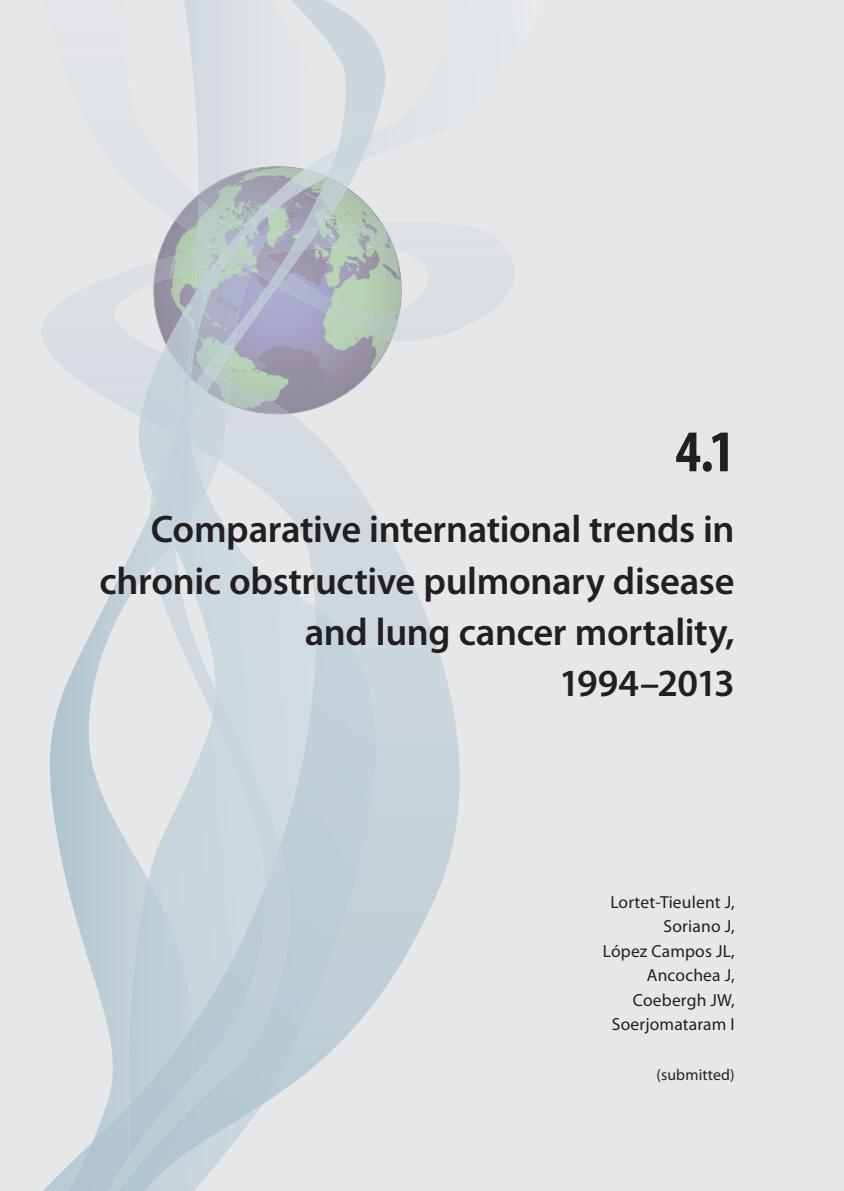
<style>
.page{position:relative;width:844px;height:1191px;background:#fff}
.page>*{position:absolute;margin:0;border:0;box-sizing:border-box;transform-origin:0 0}
.t1{font:700 condensed 59.5px "Myriad Pro";color:#231f20}
.t2{font:600 38.5px/51.3px "Myriad Pro";letter-spacing:-.01em;color:#231f20;text-align:right}
.t3{font:17.5px/24.5px "Myriad Pro";letter-spacing:.01em;color:#231f20;text-align:right}
.t4{font:15.75px "Myriad Pro";letter-spacing:.01em;color:#231f20}
</style>
<div class="page">
<div style="left:0;top:0;width:843px;height:1191px;background:#e6e7e9"></div>
<svg style="left:372px;top:210px;width:19px;height:161px"></svg>
<img style="left:50px;top:560px;width:169px;height:582px">
<img style="left:128px;top:441px;width:78px;height:664px">
<img style="left:184px;top:0;width:12px;height:110px">
<img style="left:372px;top:222px;width:8px;height:118px">
<img style="left:380px;top:222px;width:20px;height:118px">
<img style="left:140px;top:353px;width:12px;height:79px">
<img style="left:43px;top:1166px;width:25px;height:25px">
<img style="left:262px;top:1069px;width:48px;height:35px">
<img style="left:282px;top:948px;width:109px;height:122px">
<img style="left:332px;top:508px;width:59px;height:441px">
<img style="left:448px;top:687px;width:11px;height:174px">
<img style="left:68px;top:1105px;width:60px;height:86px">
<img style="left:128px;top:1025px;width:65px;height:166px">
<img style="left:291px;top:0;width:95px;height:149px">
<img style="left:152px;top:134px;width:220px;height:752px">
<svg style="left:166px;top:161px;width:162px;height:197px"></svg>
<img style="left:205px;top:329px;width:31px;height:46px">
<img style="left:149px;top:500px;width:24px;height:65px">
<div style="left:155px;top:435px;width:29px;height:107px;background:#c3d1da"></div>
<img style="left:270px;top:228px;width:50px;height:58px">
<img style="left:169px;top:408px;width:6px;height:27px">
<img style="left:198px;top:886px;width:68px;height:185px">
<img style="left:188px;top:392px;width:18px;height:34px">
<img style="left:196px;top:370px;width:20px;height:21px">
<svg style="left:186px;top:373px;width:21px;height:19px"></svg>
<img style="left:175px;top:393px;width:14px;height:48px">
<img style="left:108px;top:1159px;width:20px;height:32px">
<img style="left:128px;top:1078px;width:63px;height:100px">
<h1 class="t1" style="left:675px;top:414px;width:61px">4.1</h1>
<p class="t2" style="left:99px;top:503px;width:636px">Comparative international trends in chronic obstructive pulmonary disease and lung cancer mortality,<br>1994–2013</p>
<p class="t3" style="left:602px;top:889px;width:133px">Lortet-Tieulent J,<br>Soriano J,<br>López Campos JL,<br>Ancochea J,<br>Coebergh JW,<br>Soerjomataram I</p>
<p class="t4" style="left:656px;top:1064px;width:80px">(submitted)</p>
</div>
